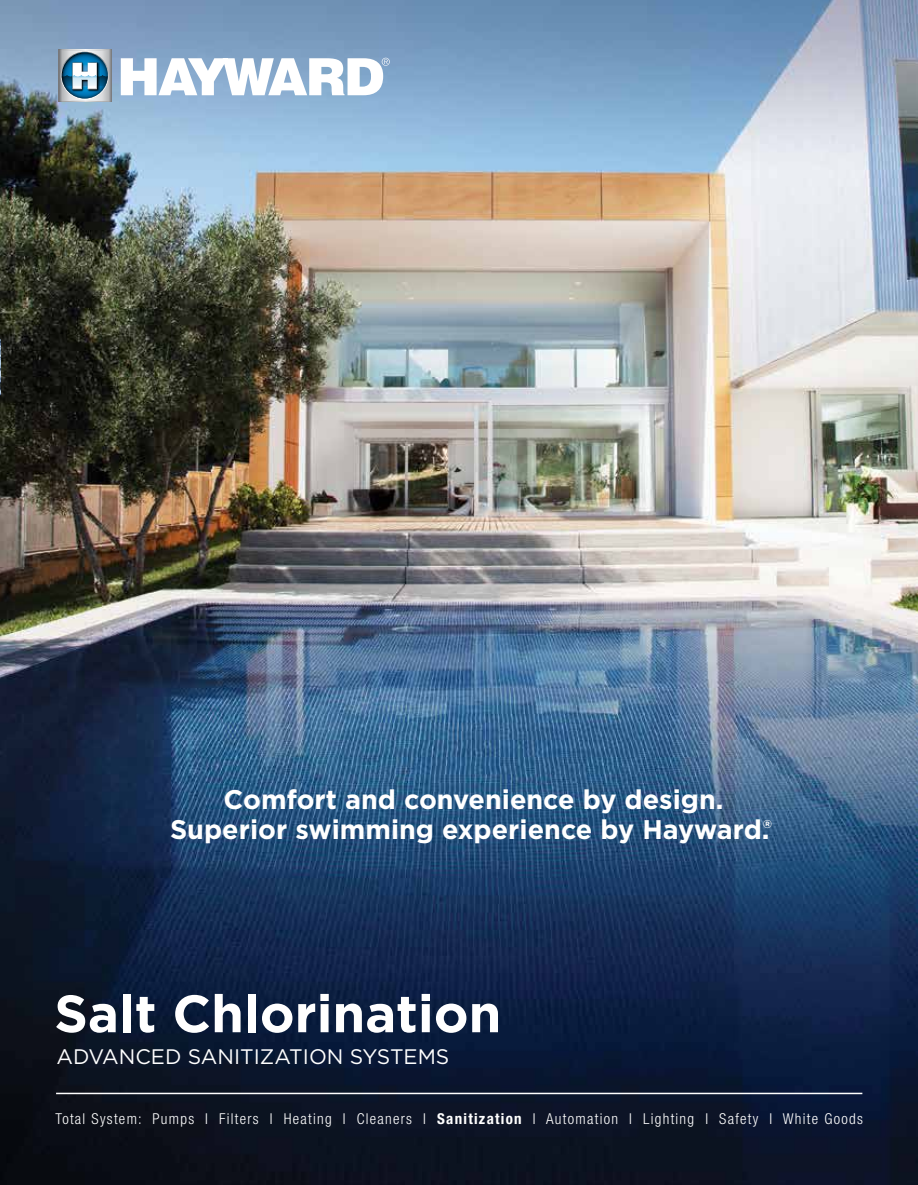
<style>
.page{position:relative;width:918px;height:1185px;background:#fff}
.page>*{position:absolute;margin:0;border:0;box-sizing:border-box;transform-origin:0 0}
.t1{font:700 52.5px "Gotham";color:#fff}
.t2{font:700 26.85px/30.8px "Gotham";color:#fff;text-align:center}
.t3{font:21px "Gotham";color:#fff}
.t4{font:300 condensed 15px "Helvetica Neue LT Std";letter-spacing:.085em;color:#fff}
.t5{font:700 11.4px "Gotham";color:#fff}
.s1{font-weight:700}
</style>
<div class="page">
<img style="left:0;top:0;width:917px;height:1185px">
<img style="left:47px;top:37px;width:77px;height:79px">
<svg style="left:59px;top:50px;width:52px;height:1px"></svg>
<svg style="left:62px;top:53px;width:46px;height:46px"></svg>
<svg style="left:59px;top:63px;width:52px;height:39px;background:#7a9eb2"></svg>
<svg style="left:121px;top:58px;width:268px;height:37px"></svg>
<hr style="left:56px;top:1093px;width:806px;height:1px;background:#fff">
<img style="left:0;top:122px;width:1px;height:339px">
<h2 class="t2" style="left:170px;top:783px;width:601px">Comfort and convenience by design.<br>Superior swimming experience by Hayward.</h2>
<p class="t5" style="left:762px;top:818px;width:11px">®</p>
<h1 class="t1" style="left:54px;top:983px;width:448px">Salt Chlorination</h1>
<h3 class="t3" style="left:56px;top:1045px;width:394px">ADVANCED SANITIZATION SYSTEMS</h3>
<p class="t4" style="left:55px;top:1110px;width:808px">Total System: Pumps I Filters I Heating I Cleaners I <span class="s1">Sanitization</span> I Automation I Lighting I Safety I White Goods</p>
</div>
